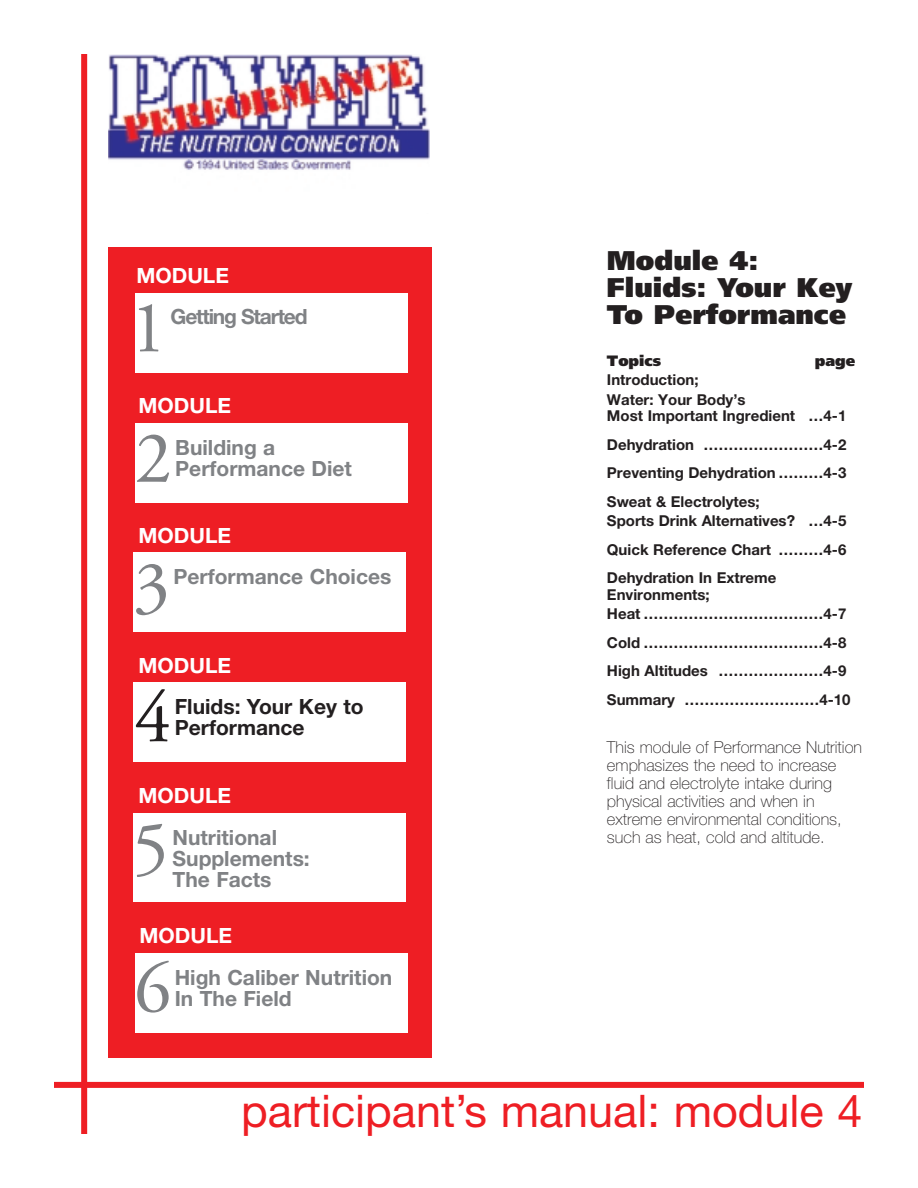
<style>
.page{position:relative;width:918px;height:1188px;background:#fff}
.page>*{position:absolute;margin:0;border:0;box-sizing:border-box;transform-origin:0 0}
.t1{font:73.65px "Adobe Garamond";color:#808285}
.t2{font:73.65px "Adobe Garamond";color:#231f20}
.t3{font:45px "Helvetica Neue";color:#ee1e24}
.t4{font:900 27px/27px "Frutiger";color:#231f20}
.t5{font:700 21px/21px "Helvetica Neue";color:#808285}
.t6{font:700 21px "Helvetica Neue";color:#fff}
.t7{font:700 21px/21px "Helvetica Neue";color:#231f20}
.t8{font:700 21px "Helvetica Neue";letter-spacing:-.055em;color:#808285}
.t9{font:100 16.5px/18px "Helvetica Neue";color:#231f20}
.t10{font:700 15px/28.5px "Helvetica Neue";color:#231f20}
.t11{font:900 15px "Frutiger";color:#231f20}
</style>
<div class="page">
<div style="left:54px;top:1082px;width:810px;height:6px;background:#ee1e24"></div>
<div style="left:81px;top:54px;width:6px;height:1080px;background:#ee1e24"></div>
<img style="left:108px;top:54px;width:322px;height:116px">
<div style="left:108px;top:248px;width:324px;height:810px;background:#ee1e24"></div>
<div style="left:135px;top:293px;width:272px;height:79px;background:#fff"></div>
<div style="left:135px;top:423px;width:272px;height:80px;background:#fff"></div>
<div style="left:135px;top:953px;width:272px;height:80px;background:#fff"></div>
<div style="left:134px;top:814px;width:272px;height:88px;background:#fff"></div>
<div style="left:134px;top:553px;width:272px;height:79px;background:#fff"></div>
<div style="left:134px;top:683px;width:272px;height:79px;background:#fff"></div>
<h3 class="t6" style="left:136px;top:268px;width:94px">MODULE</h3>
<h1 class="t1" style="left:130px;top:298px;width:38px">1</h1>
<h3 class="t8" style="left:171px;top:309px;width:139px">Getting Started</h3>
<h3 class="t6" style="left:139px;top:398px;width:94px">MODULE</h3>
<h1 class="t1" style="left:135px;top:429px;width:38px">2</h1>
<h3 class="t5" style="left:175px;top:439px;width:178px">Building a<br>Performance Diet</h3>
<h3 class="t6" style="left:139px;top:528px;width:94px">MODULE</h3>
<h1 class="t1" style="left:133px;top:558px;width:38px">3</h1>
<h3 class="t5" style="left:174px;top:568px;width:219px">Performance Choices</h3>
<h3 class="t6" style="left:139px;top:658px;width:94px">MODULE</h3>
<h1 class="t2" style="left:134px;top:688px;width:38px">4</h1>
<h3 class="t7" style="left:175px;top:698px;width:190px">Fluids: Your Key to<br>Performance</h3>
<h3 class="t6" style="left:139px;top:788px;width:94px">MODULE</h3>
<h1 class="t1" style="left:132px;top:819px;width:38px">5</h1>
<h3 class="t5" style="left:173px;top:829px;width:139px">Nutritional<br>Supplements:<br>The Facts</h3>
<h3 class="t6" style="left:140px;top:928px;width:94px">MODULE</h3>
<h1 class="t1" style="left:134px;top:959px;width:38px">6</h1>
<h3 class="t5" style="left:175px;top:968px;width:219px">High Caliber Nutrition<br>In The Field</h3>
<h3 class="t4" style="left:607px;top:249px;width:247px">Module 4:<br>Fluids: Your Key<br>To Performance</h3>
<p class="t11" style="left:607px;top:354px;width:56px">Topics</p>
<p class="t11" style="left:815px;top:354px;width:42px">page</p>
<p class="t10" style="left:607px;top:371px;width:140px;line-height:19.5px">Introduction;<br>Water: Your Body’s</p>
<p class="t10" style="left:607px;top:403px;width:241px;text-align:justify">Most Important Ingredient …4-1<br>Dehydration ……………………4-2<br>Preventing Dehydration ………4-3<br>Sweat &amp; Electrolytes;</p>
<p class="t10" style="left:607px;top:508px;width:241px;text-align:justify">Sports Drink Alternatives? …4-5<br>Quick Reference Chart ………4-6<br>Dehydration In Extreme</p>
<p class="t10" style="left:607px;top:586px;width:241px;line-height:19.5px">Environments;<br>Heat ………………………………4-7</p>
<p class="t10" style="left:607px;top:629px;width:245px">Cold ………………………………4-8<br>High Altitudes …………………4-9<br>Summary ………………………4-10</p>
<p class="t9" style="left:607px;top:739px;width:257px">This module of Performance Nutrition emphasizes the need to increase fluid and electrolyte intake during physical activities and when in extreme environmental conditions, such as heat, cold and altitude.</p>
<h2 class="t3" style="left:241px;top:1095px;width:623px">participant’s manual: module 4</h2>
</div>
